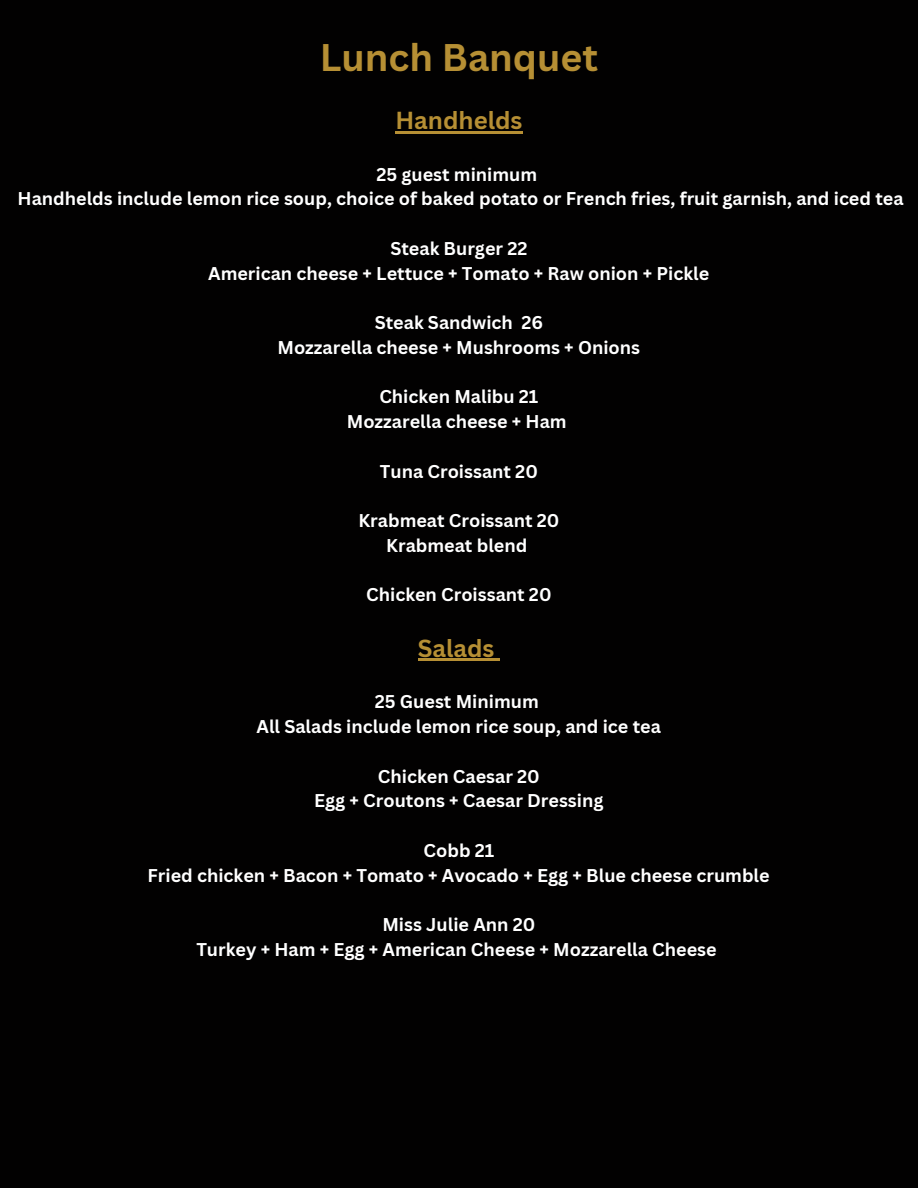
<style>
.page{position:relative;width:918px;height:1188px;background:#020101}
.page>*{position:absolute;margin:0;border:0;box-sizing:border-box;transform-origin:0 0}
.t1{font:700 37.5px "Canva Sans";color:#b68f34}
.t2{font:700 24px "Canva Sans";color:#b68f34}
.t3{font:700 18px "Canva Sans";color:#fff}
</style>
<div class="page">
<hr style="left:395px;top:131px;width:128px;height:2px;background:#b68f34">
<hr style="left:418px;top:659px;width:77px;height:2px;background:#b68f34">
<p class="t1" style="left:320px;top:31px;width:280px">Lunch Banquet</p>
<p class="t2" style="left:395px;top:103px;width:129px">Handhelds</p>
<p class="t3" style="left:376px;top:161px;width:162px">25 guest minimum</p>
<p class="t3" style="left:18px;top:186px;width:888px">Handhelds include lemon rice soup, choice of baked potato or French fries, fruit garnish, and iced tea</p>
<p class="t3" style="left:390px;top:236px;width:139px">Steak Burger 22</p>
<p class="t3" style="left:208px;top:260px;width:503px">American cheese + Lettuce + Tomato + Raw onion + Pickle</p>
<p class="t3" style="left:375px;top:310px;width:170px">Steak Sandwich 26</p>
<p class="t3" style="left:277px;top:335px;width:364px">Mozzarella cheese + Mushrooms + Onions</p>
<p class="t3" style="left:379px;top:384px;width:161px">Chicken Malibu 21</p>
<p class="t3" style="left:347px;top:409px;width:221px">Mozzarella cheese + Ham</p>
<p class="t3" style="left:380px;top:458px;width:160px">Tuna Croissant 20</p>
<p class="t3" style="left:358px;top:508px;width:202px">Krabmeat Croissant 20</p>
<p class="t3" style="left:386px;top:533px;width:143px">Krabmeat blend</p>
<p class="t3" style="left:366px;top:582px;width:187px">Chicken Croissant 20</p>
<p class="t2" style="left:418px;top:631px;width:78px">Salads</p>
<p class="t3" style="left:375px;top:689px;width:165px">25 Guest Minimum</p>
<p class="t3" style="left:257px;top:714px;width:406px">All Salads include lemon rice soup, and ice tea</p>
<p class="t3" style="left:378px;top:763px;width:163px">Chicken Caesar 20</p>
<p class="t3" style="left:314px;top:788px;width:291px">Egg + Croutons + Caesar Dressing</p>
<p class="t3" style="left:424px;top:838px;width:72px">Cobb 21</p>
<p class="t3" style="left:148px;top:862px;width:624px">Fried chicken + Bacon + Tomato + Avocado + Egg + Blue cheese crumble</p>
<p class="t3" style="left:382px;top:912px;width:154px">Miss Julie Ann 20</p>
<p class="t3" style="left:196px;top:937px;width:522px">Turkey + Ham + Egg + American Cheese + Mozzarella Cheese</p>
</div>
